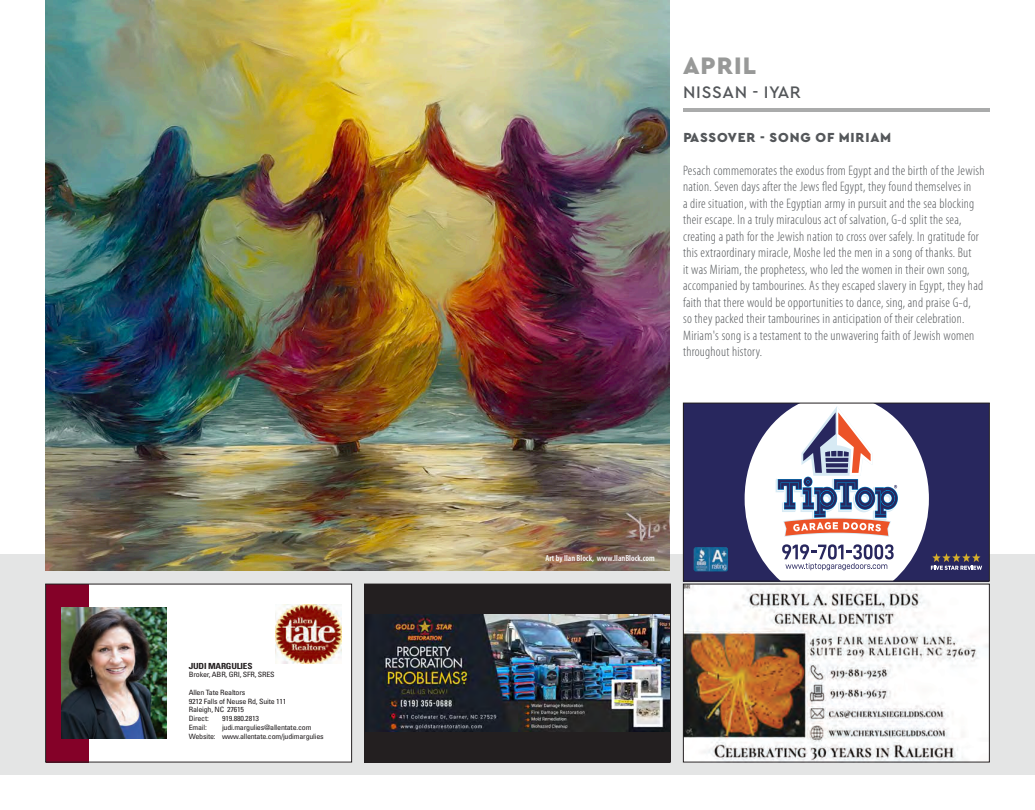
<style>
.page{position:relative;width:1035px;height:810px;background:#fff}
.page>*{position:absolute;margin:0;border:0;box-sizing:border-box;transform-origin:0 0}
.t1{font:900 25px "Cera Pro";letter-spacing:.04em;color:#989998}
.t2{font:500 17.5px "Cera Pro";letter-spacing:.04em;color:#54575a}
.t3{font:300 condensed 13.75px/16.5px "Myriad Pro";letter-spacing:.02em;color:#54575a}
.t4{font:900 13.75px "Cera Pro";letter-spacing:.06em;color:#54575a}
.t5{font:600 condensed 8.75px "Myriad Pro";color:#fff}
.t6{font:700 condensed 8.38px "Univers";letter-spacing:-.025em;color:#231f20;scale:1.1 1}
.t7{font:condensed 7.25px/8.8px "Univers";letter-spacing:-.025em;color:#231f20;scale:1.1 1}
</style>
<div class="page">
<div style="left:0;top:554px;width:1035px;height:221px;background:#e4e5e5"></div>
<hr style="left:683px;top:108px;width:307px;height:4px;background:#aaabab">
<img style="left:45px;top:0;width:625px;height:571px">
<div style="left:683px;top:403px;width:306px;height:178px;background:#28275e"></div>
<svg style="left:745px;top:405px;width:237px;height:174px"></svg>
<img style="left:694px;top:547px;width:34px;height:24px">
<div style="left:683px;top:403px;width:307px;height:178px;border:1px solid #231f20"></div>
<div style="left:365px;top:584px;width:306px;height:178px;background:#231f20"></div>
<img style="left:366px;top:615px;width:303px;height:116px">
<div style="left:364px;top:584px;width:307px;height:178px;border:1px solid #231f20"></div>
<div style="left:46px;top:584px;width:306px;height:178px;background:#fff"></div>
<div style="left:46px;top:584px;width:43px;height:178px;background:#840128"></div>
<img style="left:61px;top:608px;width:106px;height:131px">
<img style="left:276px;top:605px;width:65px;height:59px">
<div style="left:45px;top:584px;width:307px;height:178px;border:1px solid #231f20"></div>
<img style="left:685px;top:586px;width:303px;height:174px">
<div style="left:683px;top:584px;width:307px;height:178px;border:1px solid #231f20"></div>
<p class="t6" style="left:189px;top:661px;width:59px">JUDI MARGULIES</p>
<p class="t7" style="left:189px;top:670px;width:80px">Broker, ABR, GRI, SFR, SRES</p>
<p class="t7" style="left:189px;top:688px;width:90px">Allen Tate Realtors<br>9212 Falls of Neuse Rd, Suite 111<br>Raleigh, NC 27615<br>Direct:</p>
<p class="t7" style="left:222px;top:714px;width:35px">919.880.2813</p>
<p class="t7" style="left:189px;top:723px;width:124px;text-indent:33px">judi.margulies@allentate.com<br>Website: www.allentate.com/judimargulies</p>
<p class="t7" style="left:189px;top:723px;width:18px">Email:</p>
<h1 class="t1" style="left:683px;top:49px;width:75px">APRIL</h1>
<p class="t2" style="left:683px;top:80px;width:119px">NISSAN - IYAR</p>
<p class="t4" style="left:683px;top:128px;width:210px">PASSOVER - SONG OF MIRIAM</p>
<p class="t3" style="left:683px;top:162px;width:303px">Pesach commemorates the exodus from Egypt and the birth of the Jewish nation. Seven days after the Jews fled Egypt, they found themselves in<br>a dire situation, with the Egyptian army in pursuit and the sea blocking their escape. In a truly miraculous act of salvation, G-d split the sea, creating a path for the Jewish nation to cross over safely. In gratitude for this extraordinary miracle, Moshe led the men in a song of thanks. But<br>it was Miriam, the prophetess, who led the women in their own song, accompanied by tambourines. As they escaped slavery in Egypt, they had faith that there would be opportunities to dance, sing, and praise G-d,<br>so they packed their tambourines in anticipation of their celebration.<br>Miriam's song is a testament to the unwavering faith of Jewish women throughout history.</p>
<p class="t5" style="left:545px;top:553px;width:111px">Art by Ilan Block, www.IlanBlock.com</p>
</div>
